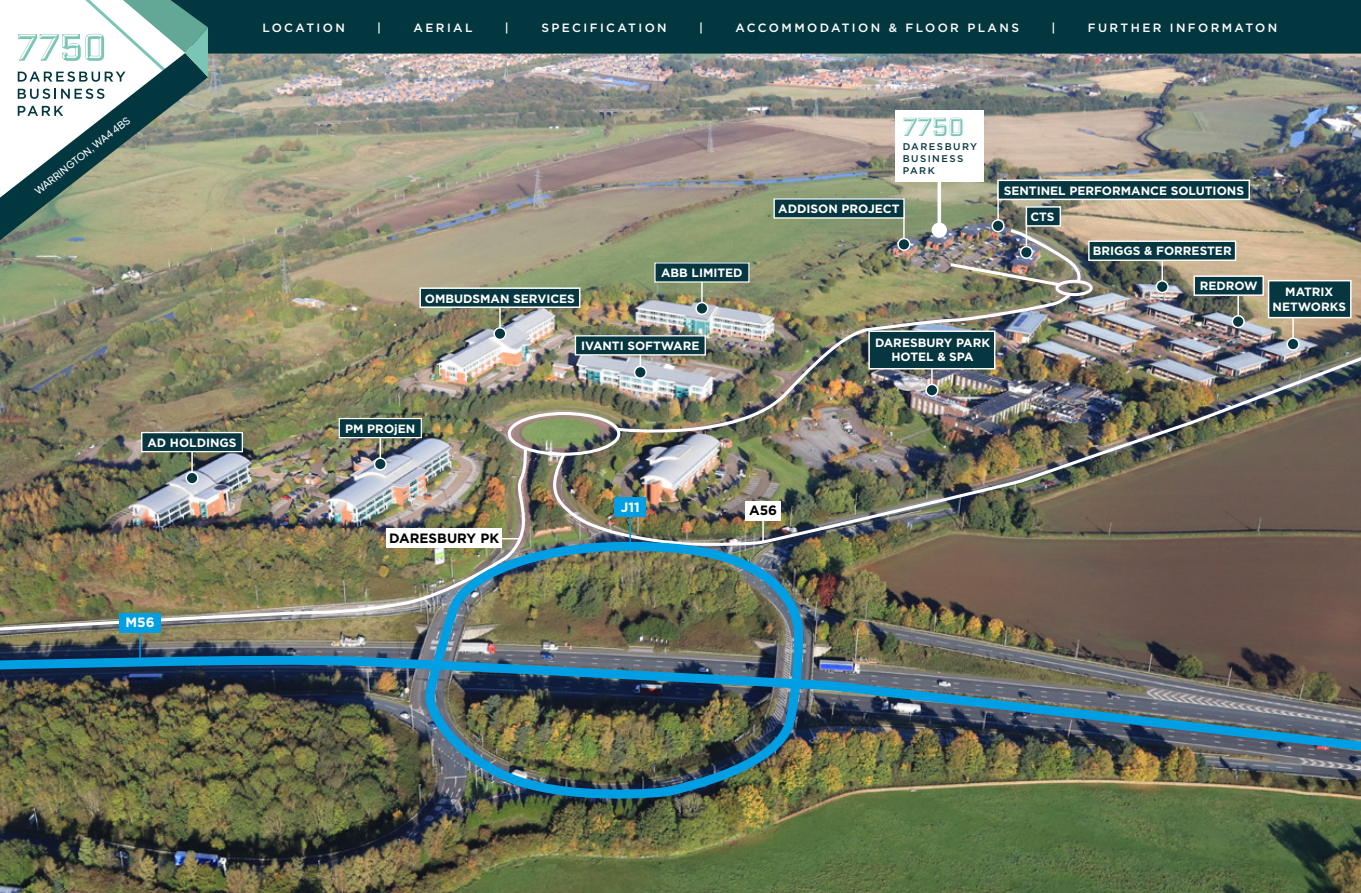
<style>
.page{position:relative;width:1361px;height:893px;background:#fff}
.page>*{position:absolute;margin:0;border:0;box-sizing:border-box;transform-origin:0 0}
.t1{font:25.2px "Industry Inc Bevel";color:#7ac5b5}
.t2{font:700 13.5px "Gotham";color:#000}
.t3{font:700 13.5px "Gotham";color:#fff}
.t4{font:700 12px/14.4px "Gotham";color:#fff;text-align:center}
.t5{font:500 12px "Gotham";letter-spacing:.2em;color:#fff}
.t6{font:500 10.05px "Plus Jakarta Sans";color:#fff}
.t7{font:500 9.75px/11.7px "Gotham";letter-spacing:.15em;color:#06363f}
</style>
<div class="page">
<img style="left:0;top:54px;width:1361px;height:839px">
<img style="left:547px;top:349px;width:814px;height:199px">
<img style="left:0;top:445px;width:528px;height:188px">
<div style="left:931px;top:222px;width:16px;height:16px;background:#fff;border-radius:50%"></div>
<div style="left:895px;top:110px;width:89px;height:72px;background:#fff"></div>
<svg style="left:937px;top:182px;width:4px;height:41px"></svg>
<img style="left:0;top:656px;width:1361px;height:100px">
<img style="left:421px;top:528px;width:389px;height:285px">
<div style="left:120px;top:613px;width:41px;height:19px;background:#009fe3"></div>
<hr style="left:139px;top:630px;width:2px;height:32px;background:#009fe3">
<div style="left:614px;top:498px;width:32px;height:19px;background:#009fe3"></div>
<hr style="left:629px;top:515px;width:2px;height:32px;background:#009fe3">
<div style="left:508px;top:412px;width:112px;height:44px;border:3px solid #fff;border-radius:50%"></div>
<img style="left:613px;top:291px;width:460px;height:151px">
<div style="left:1055px;top:280px;width:37px;height:16px;border:3px solid #fff;border-radius:50%"></div>
<img style="left:947px;top:226px;width:136px;height:63px">
<hr style="left:762px;top:510px;width:2px;height:32px;background:#fff">
<div style="left:745px;top:501px;width:35px;height:19px;background:#fff"></div>
<hr style="left:488px;top:538px;width:32px;height:1px;background:#fff">
<div style="left:386px;top:529px;width:116px;height:19px;background:#fff"></div>
<hr style="left:931px;top:354px;width:1px;height:32px;background:#fff">
<div style="left:869px;top:331px;width:125px;height:38px;background:#06363f"></div>
<div style="left:868px;top:330px;width:127px;height:39px;border:2px solid #fff"></div>
<div style="left:925px;top:384px;width:13px;height:13px;background:#06363f;border:2px solid #fff;border-radius:50%"></div>
<hr style="left:191px;top:442px;width:2px;height:32px;background:#fff">
<div style="left:142px;top:433px;width:100px;height:19px;background:#06363f"></div>
<div style="left:141px;top:432px;width:102px;height:20px;border:1px solid #fff"></div>
<div style="left:185px;top:471px;width:14px;height:14px;background:#06363f;border:2px solid #fff;border-radius:50%"></div>
<hr style="left:379px;top:428px;width:2px;height:32px;background:#fff">
<div style="left:339px;top:419px;width:82px;height:19px;background:#06363f"></div>
<div style="left:339px;top:418px;width:83px;height:20px;border:1px solid #fff"></div>
<div style="left:374px;top:457px;width:13px;height:14px;background:#06363f;border:2px solid #fff;border-radius:50%"></div>
<hr style="left:499px;top:297px;width:2px;height:32px;background:#fff">
<div style="left:420px;top:288px;width:160px;height:19px;background:#06363f"></div>
<div style="left:419px;top:287px;width:161px;height:21px;border:2px solid #fff"></div>
<div style="left:493px;top:327px;width:13px;height:13px;background:#06363f;border:2px solid #fff;border-radius:50%"></div>
<hr style="left:639px;top:336px;width:2px;height:32px;background:#fff">
<div style="left:575px;top:336px;width:130px;height:19px;background:#06363f"></div>
<div style="left:575px;top:335px;width:131px;height:21px;border:1px solid #fff"></div>
<div style="left:634px;top:366px;width:13px;height:13px;background:#06363f;border:2px solid #fff;border-radius:50%"></div>
<hr style="left:701px;top:272px;width:2px;height:32px;background:#fff">
<div style="left:655px;top:263px;width:94px;height:19px;background:#06363f"></div>
<div style="left:695px;top:302px;width:13px;height:13px;background:#06363f;border:2px solid #fff;border-radius:50%"></div>
<hr style="left:903px;top:208px;width:1px;height:32px;background:#fff">
<div style="left:774px;top:199px;width:130px;height:19px;background:#06363f"></div>
<div style="left:773px;top:198px;width:131px;height:21px;border:1px solid #fff"></div>
<div style="left:897px;top:238px;width:13px;height:13px;background:#06363f;border:2px solid #fff;border-radius:50%"></div>
<hr style="left:997px;top:189px;width:2px;height:32px;background:#fff">
<div style="left:998px;top:180px;width:251px;height:19px;background:#06363f"></div>
<div style="left:997px;top:180px;width:253px;height:20px;border:2px solid #fff"></div>
<div style="left:991px;top:219px;width:13px;height:13px;background:#06363f;border:2px solid #fff;border-radius:50%"></div>
<hr style="left:1025px;top:216px;width:2px;height:32px;background:#fff">
<div style="left:1026px;top:207px;width:34px;height:19px;background:#06363f"></div>
<div style="left:1025px;top:206px;width:36px;height:21px;border:2px solid #fff"></div>
<div style="left:1020px;top:246px;width:13px;height:13px;background:#06363f;border:2px solid #fff;border-radius:50%"></div>
<hr style="left:1237px;top:285px;width:2px;height:32px;background:#fff">
<div style="left:1194px;top:276px;width:69px;height:19px;background:#06363f"></div>
<div style="left:1193px;top:275px;width:71px;height:21px;border:2px solid #fff"></div>
<div style="left:1231px;top:315px;width:13px;height:13px;background:#06363f;border:2px solid #fff;border-radius:50%"></div>
<hr style="left:1292px;top:308px;width:1px;height:32px;background:#fff">
<div style="left:1268px;top:281px;width:82px;height:37px;background:#06363f"></div>
<div style="left:1267px;top:280px;width:84px;height:38px;border:2px solid #fff"></div>
<div style="left:1286px;top:337px;width:13px;height:14px;background:#06363f;border:2px solid #fff;border-radius:50%"></div>
<hr style="left:1161px;top:250px;width:2px;height:32px;background:#fff">
<div style="left:1089px;top:241px;width:146px;height:19px;background:#06363f"></div>
<div style="left:1088px;top:240px;width:148px;height:21px;border:1px solid #fff"></div>
<div style="left:1155px;top:280px;width:13px;height:13px;background:#06363f;border:2px solid #fff;border-radius:50%"></div>
<div style="left:208px;top:0;width:1153px;height:54px;background:#033740"></div>
<svg style="left:0;top:0;width:208px;height:240px"></svg>
<p class="t5" style="left:262px;top:19px;width:84px">LOCATION</p>
<p class="t5" style="left:377px;top:19px;width:5px">|</p>
<p class="t5" style="left:414px;top:19px;width:60px">AERIAL</p>
<p class="t5" style="left:505px;top:19px;width:5px">|</p>
<p class="t5" style="left:541px;top:19px;width:127px">SPECIFICATION</p>
<p class="t5" style="left:699px;top:19px;width:5px">|</p>
<p class="t5" style="left:735px;top:19px;width:285px">ACCOMMODATION &amp; FLOOR PLANS</p>
<p class="t5" style="left:1051px;top:19px;width:5px">|</p>
<p class="t5" style="left:1088px;top:19px;width:191px">FURTHER INFORMATON</p>
<p class="t6" style="left:31px;top:185px;width:119px;rotate:-38deg">WARRINGTON, WA4 4BS</p>
<p class="t4" style="left:147px;top:435px;width:91px">AD HOLDINGS</p>
<p class="t3" style="left:126px;top:615px;width:31px">M56</p>
<p class="t4" style="left:425px;top:291px;width:152px">OMBUDSMAN SERVICES</p>
<p class="t4" style="left:661px;top:266px;width:83px">ABB LIMITED</p>
<p class="t4" style="left:581px;top:338px;width:120px">IVANTI SOFTWARE</p>
<p class="t4" style="left:345px;top:421px;width:72px">PM PROjEN</p>
<h1 class="t1" style="left:903px;top:112px;width:63px">7750</h1>
<p class="t7" style="left:902px;top:141px;width:76px">DARESBURY<br>BUSINESS<br>PARK</p>
<p class="t4" style="left:778px;top:201px;width:123px">ADDISON PROJECT</p>
<p class="t4" style="left:1030px;top:177px;width:215px;line-height:26.2px;text-align:left;text-indent:-27px">SENTINEL PERFORMANCE SOLUTIONS<br>CTS</p>
<p class="t4" style="left:1092px;top:244px;width:140px">BRIGGS &amp; FORRESTER</p>
<p class="t4" style="left:1199px;top:278px;width:59px">REDROW</p>
<p class="t4" style="left:875px;top:335px;width:117px">DARESBURY PARK<br>HOTEL &amp; SPA</p>
<p class="t4" style="left:1272px;top:284px;width:75px">MATRIX<br>NETWORKS</p>
<p class="t2" style="left:389px;top:530px;width:111px">DARESBURY PK</p>
<p class="t3" style="left:621px;top:499px;width:21px">J11</p>
<p class="t2" style="left:749px;top:503px;width:30px">A56</p>
</div>
